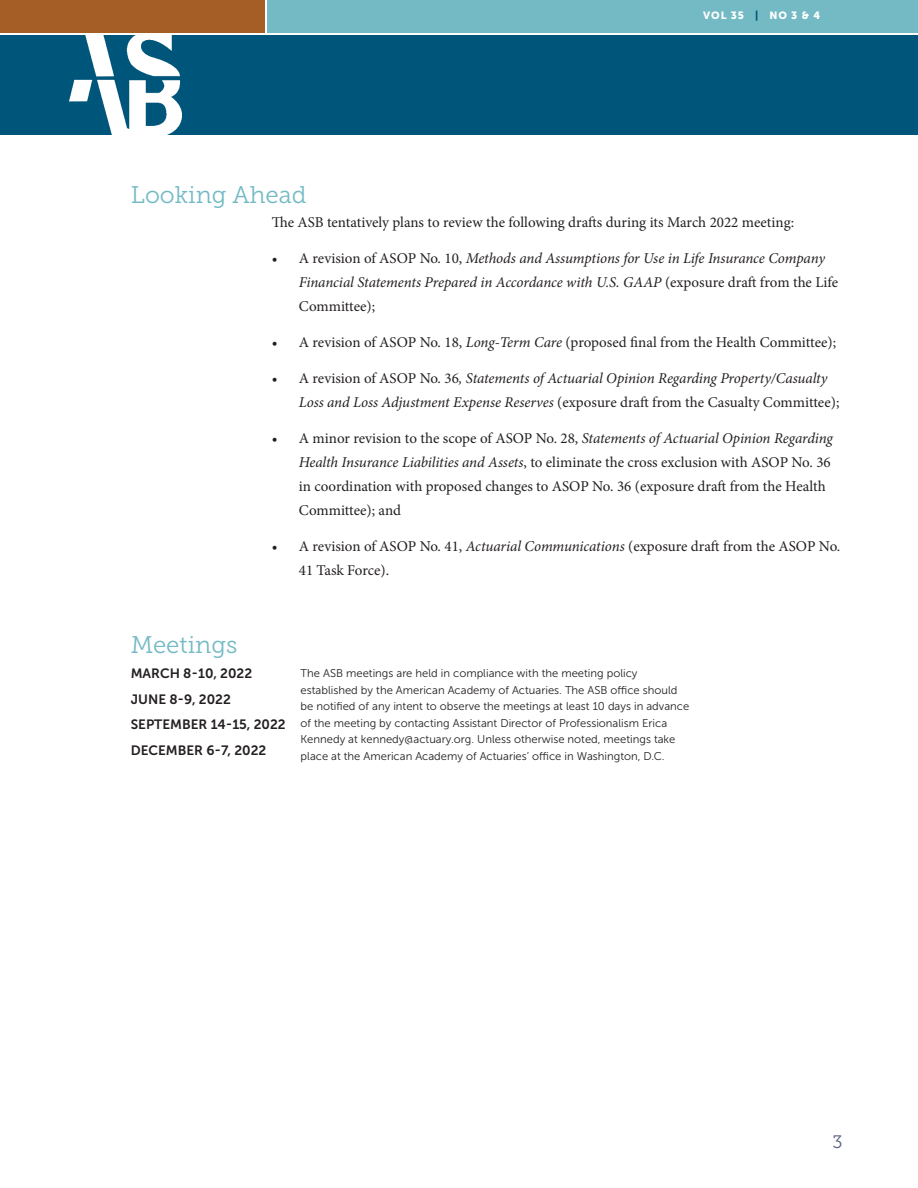
<style>
.page{position:relative;width:918px;height:1188px;background:#fff}
.page>*{position:absolute;margin:0;border:0;box-sizing:border-box;transform-origin:0 0}
.article_heads{font:24px "Museo Slab 300";color:#73bac4}
.Big_Heads{font:18px "Museo Slab 300";color:#57607d}
.Text{font:15px/24px "Minion Pro";letter-spacing:-.005em;color:#231f20}
.t1{font:italic 15px/24px "Minion Pro";letter-spacing:-.01em;color:#231f20}
.meeting_dates{font:13.5px "Museo Sans 700";color:#231f20}
.meeting_compliance{font:11.25px/16.5px "Museo Sans 300";color:#231f20}
.program_area{font:10.5px "Museo Sans 900";letter-spacing:.09em;color:#fff}
.s1{color:#00567a}
.s2{font-style:normal}
.s3{font-style:italic}
</style>
<div class="page">
<div style="left:267px;top:0;width:651px;height:32px;background:#73bac4"></div>
<div style="left:0;top:35px;width:918px;height:100px;background:#00567a"></div>
<img style="left:69px;top:32px;width:113px;height:103px">
<div style="left:0;top:0;width:265px;height:32px;background:#a55e26"></div>
<p class="program_area" style="left:703px;top:10px;width:119px">VOL 35 <span class="s1">|</span> NO 3 &amp; 4</p>
<p class="article_heads" style="left:131px;top:182px;width:177px">Looking Ahead</p>
<p class="Text" style="left:272px;top:211px;width:524px">The ASB tentatively plans to review the following drafts during its March 2022 meeting:</p>
<p class="t1" style="left:299px;top:247px;width:541px;text-indent:-27px"><span class="s2">• A revision of ASOP No. 10,</span> Methods and Assumptions for Use in Life Insurance Company<br>Financial Statements Prepared in Accordance with U.S. GAAP <span class="s2">(exposure draft from the Life<br>Committee);</span></p>
<p class="Text" style="left:272px;top:331px;width:566px">• A revision of ASOP No. 18, <span class="s3">Long-Term Care</span> (proposed final from the Health Committee);</p>
<p class="t1" style="left:299px;top:367px;width:542px;text-indent:-27px"><span class="s2">• A revision of ASOP No. 36</span>, Statements of Actuarial Opinion Regarding Property/Casualty<br>Loss and Loss Adjustment Expense Reserves <span class="s2">(exposure draft from the Casualty Committee);</span></p>
<p class="Text" style="left:299px;top:427px;width:536px;text-indent:-27px">• A minor revision to the scope of ASOP No. 28, <span class="s3">Statements of Actuarial Opinion Regarding Health Insurance Liabilities and Assets</span>, to eliminate the cross exclusion with ASOP No. 36 in coordination with proposed changes to ASOP No. 36 (exposure draft from the Health Committee); and</p>
<p class="Text" style="left:299px;top:535px;width:543px;text-indent:-27px">• A revision of ASOP No. 41, <span class="s3">Actuarial Communications</span> (exposure draft from the ASOP No.<br>41 Task Force).</p>
<p class="article_heads" style="left:131px;top:631px;width:108px">Meetings</p>
<p class="meeting_dates" style="left:131px;top:666px;width:123px">MARCH 8-10, 2022</p>
<p class="meeting_dates" style="left:131px;top:692px;width:102px">JUNE 8-9, 2022</p>
<p class="meeting_dates" style="left:131px;top:717px;width:156px">SEPTEMBER 14-15, 2022</p>
<p class="meeting_dates" style="left:131px;top:743px;width:137px">DECEMBER 6-7, 2022</p>
<p class="meeting_compliance" style="left:301px;top:665px;width:390px">The ASB meetings are held in compliance with the meeting policy established by the American Academy of Actuaries. The ASB office should be notified of any intent to observe the meetings at least 10 days in advance of the meeting by contacting Assistant Director of Professionalism Erica Kennedy at kennedy@actuary.org. Unless otherwise noted, meetings take place at the American Academy of Actuaries’ office in Washington, D.C.</p>
<p class="Big_Heads" style="left:832px;top:1132px;width:12px">3</p>
</div>
